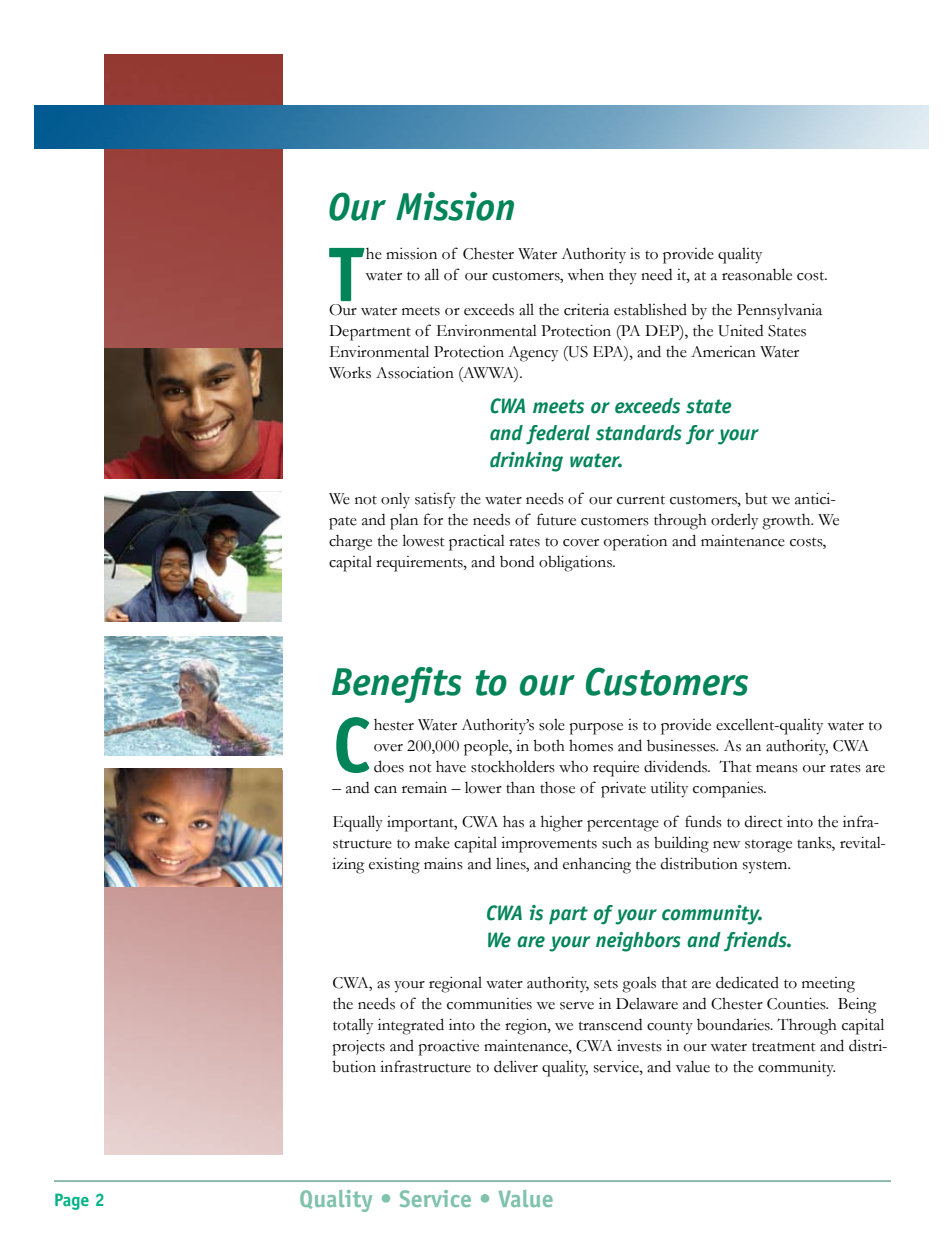
<style>
.page{position:relative;width:945px;height:1242px;background:#fff}
.page>*{position:absolute;margin:0;border:0;box-sizing:border-box;transform-origin:0 0}
.t1{font:700 77.7px "Officina Sans";color:#008458}
.t2{font:italic 700 39px "Officina Sans";color:#008458}
.t3{font:700 24px "Officina Sans";color:#80c2ab}
.t4{font:italic 700 21px/27px "Officina Sans";color:#008458}
.t5{font:700 18px "Officina Sans";color:#00b287}
.t6{font:17.25px/21px "Garamond";color:#000}
</style>
<div class="page">
<img style="left:104px;top:54px;width:179px;height:1100px">
<div style="left:101px;top:474px;width:183px;height:296px;background:#fff"></div>
<hr style="left:54px;top:1180px;width:837px;height:2px;background:#71a496">
<img style="left:35px;top:105px;width:893px;height:43px">
<img style="left:105px;top:637px;width:178px;height:118px">
<img style="left:105px;top:348px;width:178px;height:131px">
<img style="left:105px;top:491px;width:176px;height:131px">
<img style="left:105px;top:769px;width:176px;height:117px">
<p class="t5" style="left:54px;top:1188px;width:52px">Page 2</p>
<h2 class="t2" style="left:328px;top:183px;width:189px">Our Mission</h2>
<h1 class="t1" style="left:329px;top:226px;width:36px">T</h1>
<p class="t6" style="left:366px;top:243px;width:464px">he mission of Chester Water Authority is to provide quality<br>water to all of our customers, when they need it, at a reasonable cost.</p>
<p class="t6" style="left:329px;top:299px;width:495px">Our water meets or exceeds all the criteria established by the Pennsylvania Department of Environmental Protection (PA DEP), the United States Environmental Protection Agency (US EPA), and the American Water Works Association (AWWA).</p>
<p class="t4" style="left:490px;top:393px;width:270px">CWA meets or exceeds state and federal standards for your drinking water.</p>
<p class="t6" style="left:329px;top:488px;width:512px">We not only satisfy the water needs of our current customers, but we antici&shy;pate and plan for the needs of future customers through orderly growth. We charge the lowest practical rates to cover operation and maintenance costs, capital requirements, and bond obligations.</p>
<h2 class="t2" style="left:331px;top:659px;width:420px">Benefits to our Customers</h2>
<h1 class="t1" style="left:332px;top:697px;width:40px">C</h1>
<p class="t6" style="left:374px;top:714px;width:513px">hester Water Authority’s sole purpose is to provide excellent-quality water to over 200,000 people, in both homes and businesses. As an authority, CWA does not have stockholders who require dividends. That means our rates are</p>
<p class="t6" style="left:332px;top:770px;width:548px;line-height:34.5px">– and can remain – lower than those of private utility companies.<br>Equally important, CWA has a higher percentage of funds to direct into the infra-</p>
<p class="t6" style="left:332px;top:832px;width:555px">structure to make capital improvements such as building new storage tanks, revital&shy;izing existing mains and lines, and enhancing the distribution system.</p>
<p class="t4" style="left:486px;top:899px;width:308px">CWA is part of your community.<br>We are your neighbors and friends.</p>
<p class="t6" style="left:332px;top:972px;width:557px">CWA, as your regional water authority, sets goals that are dedicated to meeting<br>the needs of the communities we serve in Delaware and Chester Counties. Being totally integrated into the region, we transcend county boundaries. Through capital projects and proactive maintenance, CWA invests in our water treatment and distri&shy;bution infrastructure to deliver quality, service, and value to the community.</p>
<h3 class="t3" style="left:299px;top:1184px;width:256px">Quality • Service • Value</h3>
</div>
